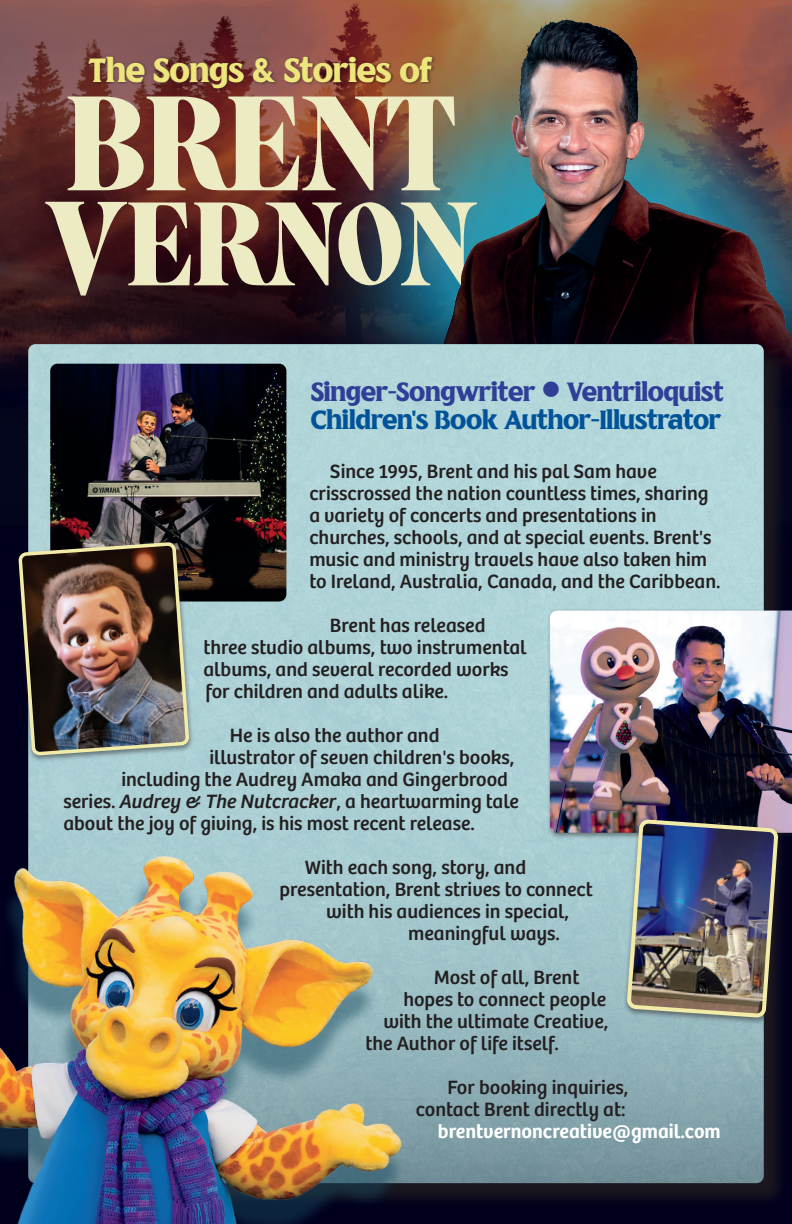
<style>
.page{position:relative;width:792px;height:1224px;background:#fff}
.page>*{position:absolute;margin:0;border:0;box-sizing:border-box;transform-origin:0 0}
.t1{font:142.4px "Alto Adige";letter-spacing:-.01em;color:#edebc3}
.t2{font:125.6px "Alto Adige";letter-spacing:-.02em;color:#edebc3}
.t3{font:34px "Unblocker";color:#eee57c}
.t4{font:26.6px/28px "Unblocker";color:#015399}
.t5{font:20px/22px "Bree";color:#231f20}
.t6{font:600 20px "Bree";color:#fff}
.s1{font-size:142.4px}
.s2{color:#2f3f98}
.s3{font-style:italic}
</style>
<div class="page">
<img style="left:0;top:0;width:232px;height:283px">
<img style="left:232px;top:0;width:66px;height:283px">
<div style="left:87px;top:55px;width:349px;height:37px;background:#231f20;opacity:.56"></div>
<img style="left:298px;top:0;width:494px;height:283px">
<img style="left:0;top:283px;width:792px;height:366px">
<div style="left:31px;top:347px;width:758px;height:861px;background:#231f20;opacity:.75"></div>
<img style="left:28px;top:344px;width:736px;height:839px">
<div style="left:547px;top:608px;width:245px;height:231px;background:#231f20;opacity:.5"></div>
<img style="left:550px;top:611px;width:242px;height:222px">
<img style="left:0;top:800px;width:445px;height:424px">
<img style="left:50px;top:364px;width:236px;height:238px">
<div style="left:624px;top:818px;width:159px;height:207px;background:#231f20;opacity:.5"></div>
<img style="left:625px;top:817px;width:156px;height:203px">
<div style="left:15px;top:541px;width:179px;height:221px;background:#231f20;opacity:.5"></div>
<img style="left:20px;top:543px;width:169px;height:212px">
<h3 class="t3" style="left:89px;top:52px;width:344px">The Songs &amp; Stories of</h3>
<h1 class="t1" style="left:65px;top:64px;width:393px">BRENT</h1>
<h2 class="t2" style="left:45px;top:174px;width:432px"><span class="s1">V</span>ERNON</h2>
<h3 class="t4" style="left:311px;top:378px;width:414px"><span class="s2">Singer-Songwriter</span> <span class="s2">● Ventriloquist<br></span>Children's Book Author-Illustrator</h3>
<p class="t5" style="left:309px;top:459px;width:413px;text-indent:21px">Since 1995, Brent and his pal Sam have crisscrossed the nation countless times, sharing a variety of concerts and presentations in churches, schools, and at special events. Brent's music and ministry travels have also taken him to Ireland, Australia, Canada, and the Caribbean.</p>
<p class="t5" style="left:203px;top:613px;width:325px;text-indent:127px">Brent has released three studio albums, two instrumental albums, and several recorded works for children and adults alike.</p>
<p class="t5" style="left:230px;top:723px;width:211px">He is also the author and</p>
<p class="t5" style="left:209px;top:745px;width:306px">illustrator of seven children's books,</p>
<p class="t5" style="left:121px;top:767px;width:388px">including the Audrey Amaka and Gingerbrood</p>
<p class="t5" style="left:63px;top:789px;width:457px">series. <span class="s3">Audrey &amp; The Nutcracker</span>, a heartwarming tale</p>
<p class="t5" style="left:63px;top:811px;width:413px">about the joy of giving, is his most recent release.</p>
<p class="t5" style="left:305px;top:855px;width:223px">With each song, story, and</p>
<p class="t5" style="left:280px;top:877px;width:315px">presentation, Brent strives to connect</p>
<p class="t5" style="left:326px;top:899px;width:244px">with his audiences in special,</p>
<p class="t5" style="left:408px;top:921px;width:153px">meaningful ways.</p>
<p class="t5" style="left:434px;top:965px;width:147px">Most of all, Brent</p>
<p class="t5" style="left:403px;top:987px;width:204px">hopes to connect people</p>
<p class="t5" style="left:383px;top:1009px;width:227px">with the ultimate Creative,</p>
<p class="t5" style="left:365px;top:1031px;width:195px">the Author of life itself.</p>
<p class="t5" style="left:416px;top:1075px;width:214px;text-align:right">For booking inquiries, contact Brent directly at:</p>
<p class="t6" style="left:438px;top:1116px;width:284px">brentvernoncreative@gmail.com</p>
</div>
